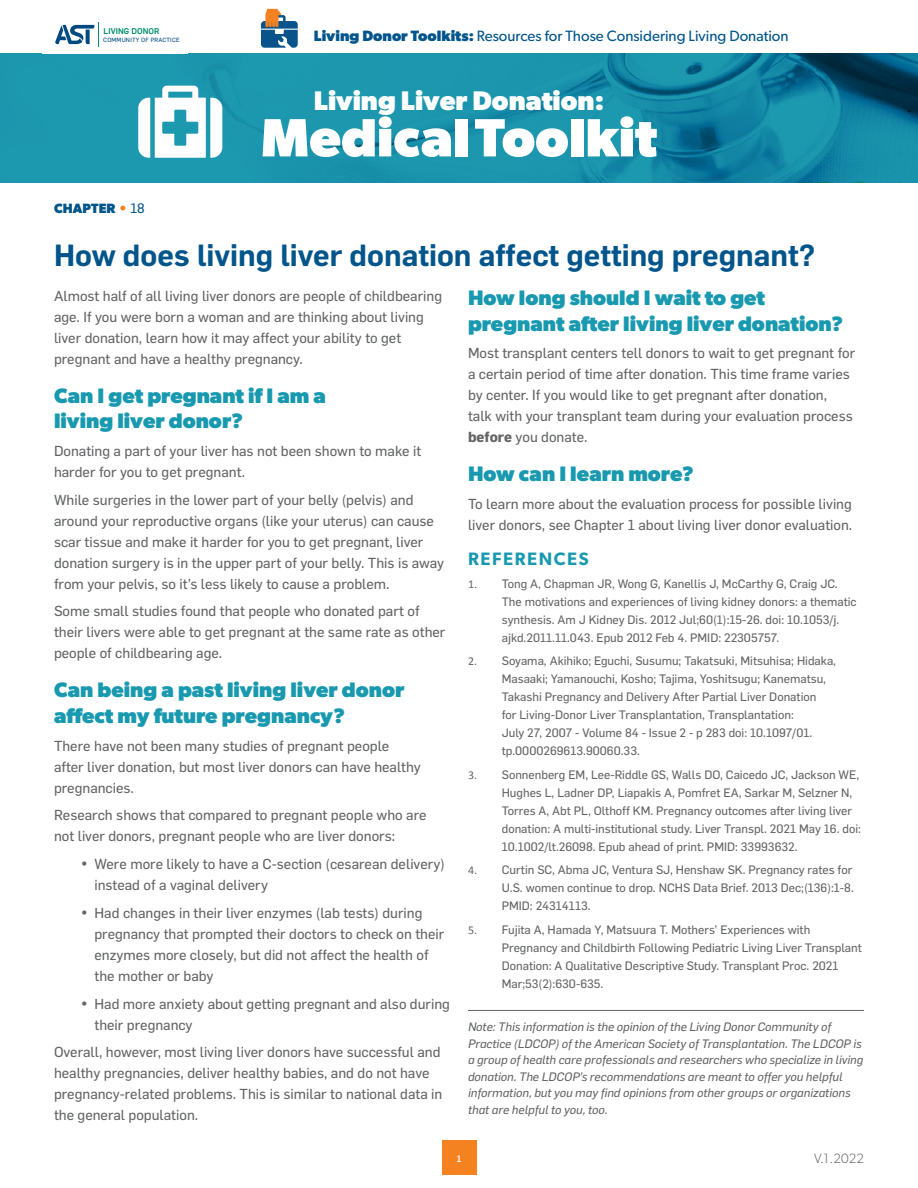
<style>
.page{position:relative;width:918px;height:1188px;background:#fff}
.page>*{position:absolute;margin:0;border:0;box-sizing:border-box;transform-origin:0 0}
.t1{font:700 54px "Gibson";color:#fff}
.t2{font:600 30px "Flama";color:#02558b}
.t3{font:700 27px "Gibson";color:#fff}
.t4{font:700 21px/25.5px "Gibson";color:#1899af}
.t5{font:600 18px "Gibson";letter-spacing:.09em;color:#1899af}
.t6{font:15px "Gibson";color:#02558b}
.t7{font:14.25px/21px "Flama Basic";color:#636466}
.t8{font:700 13.5px "Gibson";letter-spacing:.01em;color:#02558b}
.t9{font:300 13.5px "Gibson";color:#636466}
.t10{font:12px/18px "Flama Basic";color:#636466}
.t11{font:italic 12px/16.5px "Flama Basic";color:#636466}
.t12{font:500 9px "Flama";color:#fff}
.t13{font:500 8.25px "Flama";color:#00906d}
.t14{font:6px "Flama Basic";letter-spacing:.035em;color:#004a80}
.s1{color:#f58220}
.s2{font-family:"Flama Basic";font-weight:400}
.s3{font-weight:700}
.s4{font-family:"Flama";font-weight:700}
.s5{font-family:"Calibri"}
</style>
<div class="page">
<img style="left:0;top:54px;width:918px;height:129px">
<div style="left:442px;top:1140px;width:34px;height:35px;background:#f58220"></div>
<svg style="left:138px;top:86px;width:84px;height:72px"></svg>
<svg style="left:261px;top:9px;width:37px;height:39px"></svg>
<svg style="left:55px;top:22px;width:44px;height:25px"></svg>
<hr style="left:468px;top:1010px;width:396px;height:1px;background:#636466">
<p class="t13" style="left:104px;top:26px;width:57px">LIVING DONOR</p>
<p class="t14" style="left:103px;top:36px;width:78px">COMMUNITY OF PRACTICE</p>
<p class="t8" style="left:54px;top:201px;width:92px">CHAPTER <span class="s1">•</span> <span class="s2">18</span></p>
<p class="t6" style="left:314px;top:27px;width:476px"><span class="s3">Living Donor Toolkits:</span> Resources for Those Considering Living Donation</p>
<h3 class="t3" style="left:314px;top:85px;width:292px">Living Liver Donation:</h3>
<h1 class="t1" style="left:261px;top:106px;width:398px">Medical Toolkit</h1>
<h2 class="t2" style="left:54px;top:234px;width:763px">How does living liver donation affect getting pregnant?</h2>
<p class="t7" style="left:54px;top:284px;width:390px">Almost half of all living liver donors are people of childbearing age. If you were born a woman and are thinking about living liver donation, learn how it may affect your ability to get pregnant and have a healthy pregnancy.</p>
<h3 class="t4" style="left:54px;top:382px;width:274px">Can I get pregnant if I am a living liver donor?</h3>
<p class="t7" style="left:54px;top:439px;width:369px">Donating a part of your liver has not been shown to make it harder for you to get pregnant.</p>
<p class="t7" style="left:54px;top:488px;width:392px">While surgeries in the lower part of your belly (pelvis) and around your reproductive organs (like your uterus) can cause scar tissue and make it harder for you to get pregnant, liver donation surgery is in the upper part of your belly. This is away from your pelvis, so it’s less likely to cause a problem.</p>
<p class="t7" style="left:54px;top:600px;width:393px">Some small studies found that people who donated part of their livers were able to get pregnant at the same rate as other people of childbearing age.</p>
<h3 class="t4" style="left:54px;top:677px;width:352px">Can being a past living liver donor affect my future pregnancy?</h3>
<p class="t7" style="left:54px;top:734px;width:368px">There have not been many studies of pregnant people after liver donation, but most liver donors can have healthy pregnancies.</p>
<p class="t7" style="left:54px;top:804px;width:374px">Research shows that compared to pregnant people who are not liver donors, pregnant people who are liver donors:</p>
<p class="t7" style="left:94px;top:853px;width:352px;text-indent:-13px">• Were more likely to have a C-section (cesarean delivery) instead of a vaginal delivery</p>
<p class="t7" style="left:94px;top:901px;width:351px;text-indent:-13px">• Had changes in their liver enzymes (lab tests) during pregnancy that prompted their doctors to check on their enzymes more closely, but did not affect the health of the mother or baby</p>
<p class="t7" style="left:94px;top:992px;width:357px;text-indent:-13px">• Had more anxiety about getting pregnant and also during their pregnancy</p>
<p class="t7" style="left:54px;top:1041px;width:390px">Overall, however, most living liver donors have successful and healthy pregnancies, deliver healthy babies, and do not have pregnancy-related problems. This is similar to national data in the general population.</p>
<h3 class="t4" style="left:468px;top:285px;width:377px">How long should I wait to get pregnant after living liver donation?</h3>
<p class="t7" style="left:468px;top:342px;width:389px">Most transplant centers tell donors to wait to get pregnant for a certain period of time after donation. This time frame varies by center. If you would like to get pregnant after donation,<br>talk with your transplant team during your evaluation process <span class="s4">before</span> you donate.</p>
<h3 class="t4" style="left:468px;top:461px;width:227px">How can I learn more?</h3>
<p class="t7" style="left:468px;top:493px;width:386px">To learn more about the evaluation process for possible living liver donors, see Chapter 1 about living liver donor evaluation.</p>
<p class="t5" style="left:468px;top:548px;width:122px">REFERENCES</p>
<p class="t10" style="left:502px;top:574px;width:356px;text-indent:-34px"><span class="s5">1.</span> Tong A, Chapman JR, Wong G, Kanellis J, McCarthy G, Craig JC.<br>The motivations and experiences of living kidney donors: a thematic synthesis. Am J Kidney Dis. 2012 Jul;60(1):15-26. doi: 10.1053/j. ajkd.2011.11.043. Epub 2012 Feb 4. PMID: 22305757.</p>
<p class="t10" style="left:502px;top:651px;width:336px;text-indent:-34px"><span class="s5">2.</span> Soyama, Akihiko; Eguchi, Susumu; Takatsuki, Mitsuhisa; Hidaka, Masaaki; Yamanouchi, Kosho; Tajima, Yoshitsugu; Kanematsu, Takashi Pregnancy and Delivery After Partial Liver Donation<br>for Living-Donor Liver Transplantation, Transplantation:<br>July 27, 2007 - Volume 84 - Issue 2 - p 283 doi: 10.1097/01. tp.0000269613.90060.33.</p>
<p class="t10" style="left:502px;top:765px;width:361px;text-indent:-34px"><span class="s5">3.</span> Sonnenberg EM, Lee-Riddle GS, Walls DO, Caicedo JC, Jackson WE, Hughes L, Ladner DP, Liapakis A, Pomfret EA, Sarkar M, Selzner N, Torres A, Abt PL, Olthoff KM. Pregnancy outcomes after living liver donation: A multi-institutional study. Liver Transpl. 2021 May 16. doi:<br>10.1002/lt.26098. Epub ahead of print. PMID: 33993632.</p>
<p class="t10" style="left:502px;top:860px;width:354px;text-indent:-34px"><span class="s5">4.</span> Curtin SC, Abma JC, Ventura SJ, Henshaw SK. Pregnancy rates for<br>U.S. women continue to drop. NCHS Data Brief. 2013 Dec;(136):1-8.<br>PMID: 24314113.</p>
<p class="t10" style="left:502px;top:920px;width:362px;text-indent:-34px"><span class="s5">5.</span> Fujita A, Hamada Y, Matsuura T. Mothers’ Experiences with Pregnancy and Childbirth Following Pediatric Living Liver Transplant Donation: A Qualitative Descriptive Study. Transplant Proc. 2021<br>Mar;53(2):630-635.</p>
<p class="t11" style="left:468px;top:1018px;width:397px">Note: This information is the opinion of the Living Donor Community of Practice (LDCOP) of the American Society of Transplantation. The LDCOP is a group of health care professionals and researchers who specialize in living donation. The LDCOP’s recommendations are meant to offer you helpful information, but you may find opinions from other groups or organizations that are helpful to you, too.</p>
<p class="t12" style="left:457px;top:1152px;width:6px">1</p>
<p class="t9" style="left:814px;top:1150px;width:51px">V.1.2022</p>
</div>
